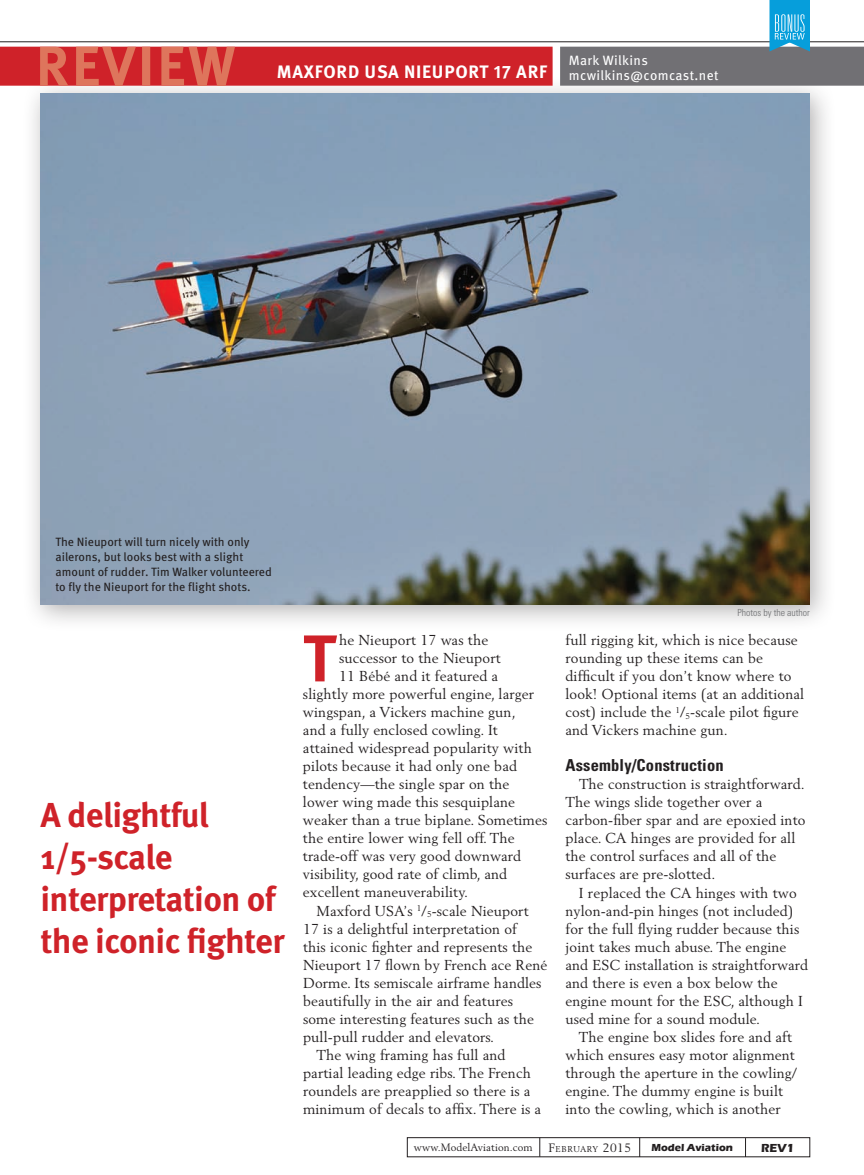
<style>
.page{position:relative;width:864px;height:1175px;background:#fff}
.page>*{position:absolute;margin:0;border:0;box-sizing:border-box;transform-origin:0 0}
.Body_Text{font:700 66px "Meta Pro";color:#cf2229}
.Review_Subhead{font:700 34.5px/42px "Meta Pro";letter-spacing:-.02em;color:#cf2229}
.t1{font:700 18px "Meta Pro";letter-spacing:.04em;color:#fff}
.Body_Text-2{font:700 condensed 16.5px "Univers LT Std";letter-spacing:.01em;color:#231f20}
.Body_Text-3{font:14.25px/18px "Berling LT Std";letter-spacing:.01em;color:#231f20}
.t2{font:13.5px "Meta Pro";letter-spacing:.025em;color:#fff}
.t3{font:12px/15px "Meta Pro";color:#231f20}
.t4{font:700 12px "Eras ITC";color:#231f20}
.t5{font:10.5px "Berling LT Std";letter-spacing:.01em;color:#231f20}
.t6{font:700 10.5px "Eras ITC";color:#231f20}
.t7{font:300 condensed 9.75px "Univers LT Std";color:#6c6d70}
.t8{font:8.4px "Berling LT Std";letter-spacing:.055em;color:#231f20}
.s1{font-size:12px}
</style>
<div class="page">
<div style="left:21px;top:76px;width:815px;height:556px;background:#231f20;opacity:.35"></div>
<img style="left:40px;top:93px;width:770px;height:511px">
<div style="left:407px;top:1137px;width:403px;height:20px;border:1px solid #231f20"></div>
<svg style="left:745px;top:1138px;width:1px;height:19px"></svg>
<svg style="left:540px;top:1137px;width:1px;height:19px"></svg>
<svg style="left:639px;top:1137px;width:1px;height:20px"></svg>
<div style="left:0;top:47px;width:553px;height:39px;background:#cf2229"></div>
<div style="left:560px;top:47px;width:304px;height:39px;background:#717074"></div>
<svg style="left:40px;top:47px;width:195px;height:39px"></svg>
<hr style="left:0;top:42px;width:864px;height:1px;background:#231f20">
<svg style="left:770px;top:0;width:40px;height:51px;background:#2fa8d9"></svg>
<p class="t2" style="left:569px;top:50px;width:81px">Mark Wilkins</p>
<p class="t1" style="left:277px;top:57px;width:272px">MAXFORD USA NIEUPORT 17 ARF</p>
<p class="t2" style="left:569px;top:65px;width:151px">mcwilkins@comcast.net</p>
<p class="t3" style="left:56px;top:534px;width:218px">The Nieuport will turn nicely with only ailerons, but looks best with a slight amount of rudder. Tim Walker volunteered to fly the Nieuport for the flight shots.</p>
<p class="Review_Subhead" style="left:40px;top:792px;width:246px">A delightful<br>1/5-scale interpretation of the iconic fighter</p>
<p class="Body_Text" style="left:303px;top:607px;width:35px">T</p>
<p class="Body_Text-3" style="left:339px;top:631px;width:151px">he Nieuport 17 was the</p>
<p class="Body_Text-3" style="left:339px;top:649px;width:163px">successor to the Nieuport</p>
<p class="Body_Text-3" style="left:339px;top:667px;width:161px">11 Bébé and it featured a</p>
<p class="Body_Text-3" style="left:303px;top:685px;width:233px">slightly more powerful engine, larger</p>
<p class="Body_Text-3" style="left:303px;top:703px;width:214px">wingspan, a Vickers machine gun,</p>
<p class="Body_Text-3" style="left:303px;top:721px;width:196px">and a fully enclosed cowling. It</p>
<p class="Body_Text-3" style="left:303px;top:739px;width:230px">attained widespread popularity with</p>
<p class="Body_Text-3" style="left:303px;top:757px;width:216px">pilots because it had only one bad</p>
<p class="Body_Text-3" style="left:303px;top:775px;width:208px">tendency—the single spar on the</p>
<p class="Body_Text-3" style="left:303px;top:793px;width:214px">lower wing made this sesquiplane</p>
<p class="Body_Text-3" style="left:303px;top:811px;width:246px">weaker than a true biplane. Sometimes</p>
<p class="Body_Text-3" style="left:303px;top:829px;width:213px">the entire lower wing fell off. The</p>
<p class="Body_Text-3" style="left:303px;top:847px;width:220px">trade-off was very good downward</p>
<p class="Body_Text-3" style="left:303px;top:865px;width:206px">visibility, good rate of climb, and</p>
<p class="Body_Text-3" style="left:303px;top:883px;width:167px">excellent maneuverability.</p>
<p class="Body_Text-3" style="left:303px;top:901px;width:246px;text-indent:13px">Maxford USA’s <sup>1</sup>/<sub>5</sub>-scale Nieuport 17 is a delightful interpretation of<br>this iconic fighter and represents the Nieuport 17 flown by French ace René Dorme. Its semiscale airframe handles beautifully in the air and features some interesting features such as the pull-pull rudder and elevators.</p>
<p class="Body_Text-3" style="left:303px;top:1045px;width:240px;text-indent:13px">The wing framing has full and partial leading edge ribs. The French roundels are preapplied so there is a minimum of decals to affix. There is a</p>
<p class="t7" style="left:737px;top:607px;width:74px">Photos by the author</p>
<p class="Body_Text-3" style="left:565px;top:631px;width:240px">full rigging kit, which is nice because rounding up these items can be difficult if you don’t know where to look! Optional items (at an additional cost) include the <sup>1</sup>/<sub>5</sub>-scale pilot figure and Vickers machine gun.</p>
<p class="Body_Text-2" style="left:566px;top:755px;width:160px">Assembly/Construction</p>
<p class="Body_Text-3" style="left:566px;top:775px;width:242px;text-indent:13px">The construction is straightforward.<br>The wings slide together over a carbon-fiber spar and are epoxied into place. CA hinges are provided for all the control surfaces and all of the surfaces are pre-slotted.</p>
<p class="Body_Text-3" style="left:566px;top:883px;width:244px;text-indent:13px">I replaced the CA hinges with two nylon-and-pin hinges (not included) for the full flying rudder because this joint takes much abuse. The engine and ESC installation is straightforward and there is even a box below the engine mount for the ESC, although I used mine for a sound module.</p>
<p class="Body_Text-3" style="left:566px;top:1027px;width:233px;text-indent:13px">The engine box slides fore and aft which ensures easy motor alignment through the aperture in the cowling/ engine. The dummy engine is built into the cowling, which is another</p>
<p class="t5" style="left:414px;top:1141px;width:120px">www.ModelAviation.com</p>
<p class="t8" style="left:549px;top:1143px;width:84px"><span class="s1">F</span>EBRUARY <span class="s1">2015</span></p>
<p class="t6" style="left:651px;top:1141px;width:83px">Model Aviation</p>
<p class="t4" style="left:761px;top:1140px;width:35px">REV1</p>
</div>
